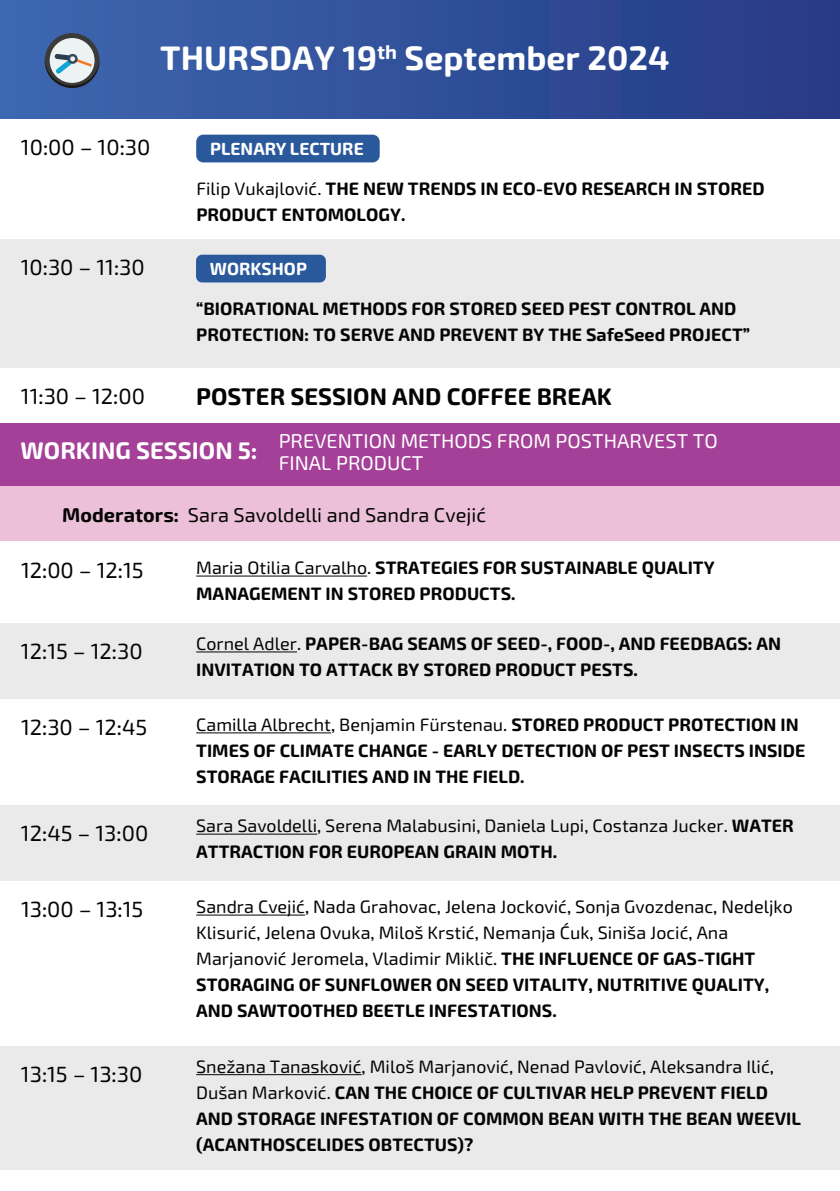
<style>
.page{position:relative;width:840px;height:1191px;background:#fff}
.page>*{position:absolute;margin:0;border:0;box-sizing:border-box;transform-origin:0 0}
.t1{font:700 34px "Exo Soft";color:#fff}
.t2{font:700 24px "Exo Soft";color:#040503}
.t3{font:700 24px "Exo Soft";color:#fff}
.t4{font:22px "Exo Soft";color:#040503}
.t5{font:20px/22px "Exo Soft";color:#fff}
.t6{font:20px "Exo Soft";color:#040503}
.t7{font:700 18px/26px "Exo Soft";color:#040503}
.t8{font:18px/26px "Exo Soft";color:#040503}
.t9{font:700 17.6px "Exo Soft";color:#fff}
.s1{font-weight:400}
.s2{font-weight:700}
</style>
<div class="page">
<div style="left:0;top:423px;width:839px;height:63px;background:#a44097"></div>
<div style="left:0;top:486px;width:839px;height:56px;background:#edc0d9"></div>
<hr style="left:196px;top:575px;width:171px;height:1px;background:#040503">
<hr style="left:196px;top:732px;width:135px;height:1px;background:#040503">
<hr style="left:196px;top:914px;width:109px;height:1px;background:#040503">
<div style="left:0;top:623px;width:839px;height:76px;background:#eaeaea"></div>
<hr style="left:196px;top:651px;width:101px;height:1px;background:#040503">
<div style="left:0;top:805px;width:839px;height:76px;background:#eaeaea"></div>
<hr style="left:196px;top:833px;width:121px;height:1px;background:#040503">
<div style="left:0;top:1045px;width:839px;height:124px;background:#eaeaea"></div>
<hr style="left:196px;top:1074px;width:165px;height:1px;background:#040503">
<div style="left:196px;top:135px;width:183px;height:27px;background:#2a599b;border-radius:7px"></div>
<div style="left:0;top:0;width:839px;height:119px;background:linear-gradient(to right,#3d67b0,#263985)"></div>
<svg style="left:41px;top:29px;width:62px;height:63px"></svg>
<div style="left:0;top:239px;width:839px;height:128px;background:#eaeaea"></div>
<div style="left:196px;top:255px;width:130px;height:27px;background:#2a599b;border-radius:6px"></div>
<h1 class="t1" style="left:160px;top:38px;width:511px">THURSDAY 19<sup>th</sup> September 2024</h1>
<p class="t4" style="left:21px;top:135px;width:131px">10:00 – 10:30</p>
<p class="t9" style="left:210px;top:138px;width:155px">PLENARY LECTURE</p>
<p class="t7" style="left:196px;top:176px;width:569px"><span class="s1">Filip Vukajlović.</span> THE NEW TRENDS IN ECO-EVO RESEARCH IN STORED<br>PRODUCT ENTOMOLOGY.</p>
<p class="t4" style="left:21px;top:255px;width:125px">10:30 – 11:30</p>
<p class="t9" style="left:210px;top:258px;width:98px">WORKSHOP</p>
<p class="t7" style="left:196px;top:296px;width:555px">“BIORATIONAL METHODS FOR STORED SEED PEST CONTROL AND<br>PROTECTION: TO SERVE AND PREVENT BY THE SafeSeed PROJECT”</p>
<p class="t4" style="left:21px;top:383px;width:125px">11:30 – 12:00</p>
<h2 class="t2" style="left:196px;top:383px;width:417px">POSTER SESSION AND COFFEE BREAK</h2>
<h2 class="t3" style="left:20px;top:436px;width:238px">WORKING SESSION 5:</h2>
<p class="t5" style="left:278px;top:430px;width:440px">PREVENTION METHODS FROM POSTHARVEST TO<br>FINAL PRODUCT</p>
<p class="t6" style="left:62px;top:504px;width:425px"><span class="s2">Moderators:</span> Sara Savoldelli and Sandra Cvejić</p>
<p class="t7" style="left:196px;top:555px;width:519px"><span class="s1">Maria Otilia Carvalho.</span> STRATEGIES FOR SUSTAINABLE QUALITY<br>MANAGEMENT IN STORED PRODUCTS.</p>
<p class="t4" style="left:21px;top:558px;width:124px">12:00 – 12:15</p>
<p class="t4" style="left:21px;top:639px;width:123px">12:15 – 12:30</p>
<p class="t4" style="left:21px;top:714px;width:128px">12:30 – 12:45</p>
<p class="t4" style="left:21px;top:821px;width:129px">12:45 – 13:00</p>
<p class="t4" style="left:21px;top:896px;width:124px">13:00 – 13:15</p>
<p class="t4" style="left:21px;top:1061px;width:123px">13:15 – 13:30</p>
<p class="t7" style="left:196px;top:631px;width:586px"><span class="s1">Cornel Adler.</span> PAPER-BAG SEAMS OF SEED-, FOOD-, AND FEEDBAGS: AN<br>INVITATION TO ATTACK BY STORED PRODUCT PESTS.</p>
<p class="t7" style="left:196px;top:712px;width:610px"><span class="s1">Camilla Albrecht, Benjamin Fürstenau.</span> STORED PRODUCT PROTECTION IN<br>TIMES OF CLIMATE CHANGE - EARLY DETECTION OF PEST INSECTS INSIDE<br>STORAGE FACILITIES AND IN THE FIELD.</p>
<p class="t8" style="left:196px;top:813px;width:599px">Sara Savoldelli, Serena Malabusini, Daniela Lupi, Costanza Jucker. <span class="s2">WATER<br>ATTRACTION FOR EUROPEAN GRAIN MOTH.</span></p>
<p class="t8" style="left:196px;top:894px;width:597px">Sandra Cvejić, Nada Grahovac, Jelena Jocković, Sonja Gvozdenac, Nedeljko Klisurić, Jelena Ovuka, Miloš Krstić, Nemanja Ćuk, Siniša Jocić, Ana Marjanović Jeromela, Vladimir Miklič. <span class="s2">THE INFLUENCE OF GAS-TIGHT STORAGING OF SUNFLOWER ON SEED VITALITY, NUTRITIVE QUALITY, AND SAWTOOTHED BEETLE INFESTATIONS.</span></p>
<p class="t7" style="left:196px;top:1053px;width:606px"><span class="s1">Snežana Tanasković, Miloš Marjanović, Nenad Pavlović, Aleksandra Ilić, Dušan Marković.</span> CAN THE CHOICE OF CULTIVAR HELP PREVENT FIELD AND STORAGE INFESTATION OF COMMON BEAN WITH THE BEAN WEEVIL (ACANTHOSCELIDES OBTECTUS)?</p>
</div>
